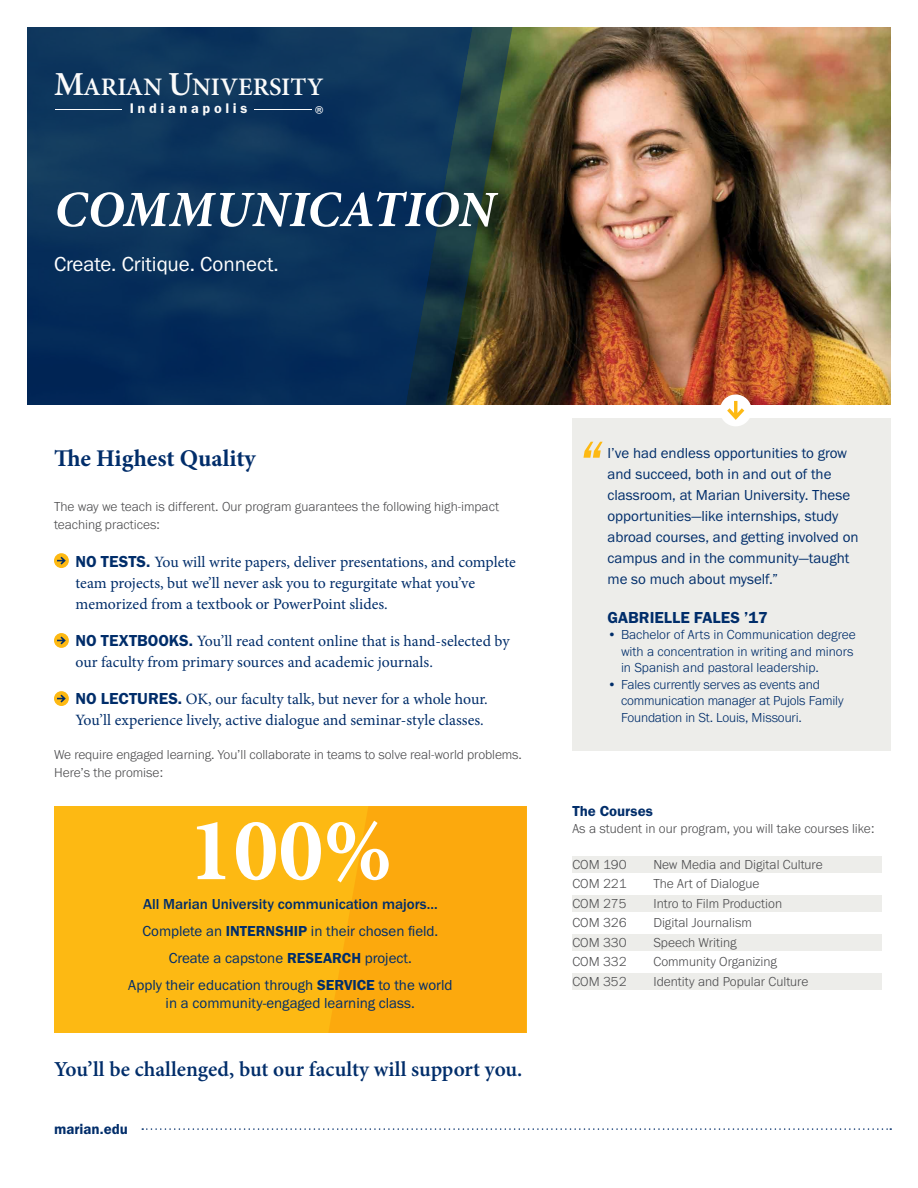
<style>
.page{position:relative;width:918px;height:1188px;background:#fff}
.page>*{position:absolute;margin:0;border:0;box-sizing:border-box;transform-origin:0 0}
.t1{font:700 90px "Minion Pro";color:#fff}
.t2{font:italic 700 51px "Minion Pro";color:#fff}
.t3{font:600 25.2px "Minion Pro";color:#fbfbfb}
.t4{font:700 24px "Minion Pro";color:#002d6a}
.t5{font:600 21.3px "Minion Pro";color:#002d6a}
.t6{font:21px "Franklin Gothic URW Boo";color:#fff}
.t7{font:18.6px "ITC Franklin Gothic Std";color:#fbfbfb}
.t8{font:16.5px "Franklin Gothic URW Dem";color:#002d6a}
.t9{font:15.75px/21px "Minion Pro";color:#002d6a}
.t10{font:15px/21px "Franklin Gothic URW Boo";color:#002d6a}
.t11{font:500 15px "Franklin Gothic URW";color:#002d6a}
.t12{font:15px "Franklin Gothic URW Dem";color:#002d6a}
.t13{font:600 14.4px "Franklin Gothic";letter-spacing:.25em;color:#fbfbfb}
.t14{font:300 13.5px/18px "Franklin Gothic URW";color:#4d4d4f}
.t15{font:300 13.5px/16.5px "Franklin Gothic URW";letter-spacing:-.01em;color:#002d6a}
.s1{font-size:33.6px}
.s2{font-family:"Franklin Gothic URW Dem";font-size:16.5px}
.s3{font-family:"Franklin Gothic URW Dem"}
</style>
<div class="page">
<div style="left:54px;top:806px;width:473px;height:227px;background:#fdb913"></div>
<svg style="left:329px;top:806px;width:198px;height:227px;fill:#fca90d"></svg>
<div style="left:572px;top:418px;width:319px;height:333px;background:#ededea"></div>
<img style="left:512px;top:27px;width:379px;height:378px">
<svg style="left:27px;top:27px;width:379px;height:378px;background:#0a325b"></svg>
<hr style="left:55px;top:110px;width:66px;height:1px;background:#fbfbfb">
<hr style="left:254px;top:110px;width:58px;height:1px;background:#fbfbfb">
<svg style="left:406px;top:27px;width:106px;height:378px;background:#283f42"></svg>
<svg style="left:583px;top:442px;width:20px;height:16px"></svg>
<div style="left:720px;top:394px;width:32px;height:32px;background:#fff;border-radius:50%"></div>
<svg style="left:727px;top:401px;width:17px;height:19px"></svg>
<svg style="left:142px;top:1128px;width:749px;height:2px"></svg>
<div style="left:54px;top:633px;width:15px;height:15px;background:#fdb913;border-radius:50%"></div>
<svg style="left:57px;top:637px;width:9px;height:7px"></svg>
<svg style="left:54px;top:553px;width:15px;height:15px"></svg>
<svg style="left:57px;top:557px;width:9px;height:8px"></svg>
<svg style="left:54px;top:691px;width:15px;height:15px"></svg>
<svg style="left:57px;top:695px;width:9px;height:8px"></svg>
<div style="left:572px;top:856px;width:310px;height:17px;background:#ededea"></div>
<div style="left:572px;top:895px;width:310px;height:16px;background:#ededea"></div>
<div style="left:572px;top:934px;width:310px;height:16px;background:#ededea"></div>
<div style="left:572px;top:973px;width:310px;height:16px;background:#ededea"></div>
<h3 class="t3" style="left:54px;top:70px;width:271px"><span class="s1">M</span>ARIAN <span class="s1">U</span>NIVERSITY</h3>
<p class="t13" style="left:130px;top:100px;width:119px">Indianapolis</p>
<h3 class="t7" style="left:314px;top:102px;width:16px">®</h3>
<h2 class="t2" style="left:54px;top:173px;width:442px">COMMUNICATION</h2>
<h3 class="t6" style="left:54px;top:250px;width:226px">Create. Critique. Connect.</h3>
<h3 class="t4" style="left:54px;top:441px;width:203px">The Highest Quality</h3>
<p class="t14" style="left:54px;top:497px;width:447px">The way we teach is different. Our program guarantees the following high-impact teaching practices:</p>
<p class="t9" style="left:76px;top:551px;width:442px"><span class="s2">NO TESTS.</span> You will write papers, deliver presentations, and complete team projects, but we’ll never ask you to regurgitate what you’ve memorized from a textbook or PowerPoint slides.</p>
<p class="t9" style="left:76px;top:630px;width:436px"><span class="s2">NO TEXTBOOKS.</span> You’ll read content online that is hand-selected by our faculty from primary sources and academic journals.</p>
<p class="t9" style="left:76px;top:689px;width:414px"><span class="s2">NO LECTURES.</span> OK, our faculty talk, but never for a whole hour.<br>You’ll experience lively, active dialogue and seminar-style classes.</p>
<p class="t14" style="left:54px;top:746px;width:470px">We require engaged learning. You’ll collaborate in teams to solve real-world problems.<br>Here’s the promise:</p>
<h1 class="t1" style="left:188px;top:787px;width:205px">100%</h1>
<p class="t11" style="left:143px;top:895px;width:296px">All Marian University communication majors...</p>
<p class="t10" style="left:128px;top:917px;width:326px;line-height:27px;text-align:center">Complete an <span class="s3">INTERNSHIP</span> in their chosen field.<br>Create a capstone <span class="s3">RESEARCH</span> project.<br>Apply their education through <span class="s3">SERVICE</span> to the world</p>
<p class="t10" style="left:166px;top:992px;width:251px">in a community-engaged learning class.</p>
<h3 class="t5" style="left:54px;top:1054px;width:470px">You’ll be challenged, but our faculty will support you.</h3>
<p class="t12" style="left:54px;top:1120px;width:75px">marian.edu</p>
<p class="t10" style="left:608px;top:442px;width:253px">I’ve had endless opportunities to grow and succeed, both in and out of the classroom, at Marian University. These opportunities—like internships, study abroad courses, and getting involved on campus and in the community—taught me so much about myself.”</p>
<p class="t8" style="left:608px;top:607px;width:162px">GABRIELLE FALES ’17</p>
<p class="t15" style="left:621px;top:626px;width:236px;text-indent:-14px">• Bachelor of Arts in Communication degree with a concentration in writing and minors in Spanish and pastoral leadership.</p>
<p class="t15" style="left:621px;top:676px;width:224px;text-indent:-14px">• Fales currently serves as events and communication manager at Pujols Family<br>Foundation in St. Louis, Missouri.</p>
<p class="t12" style="left:572px;top:802px;width:82px">The Courses</p>
<p class="t14" style="left:572px;top:819px;width:304px">As a student in our program, you will take courses like:</p>
<p class="t14" style="left:572px;top:855px;width:56px">COM 190</p>
<p class="t14" style="left:653px;top:855px;width:171px">New Media and Digital Culture</p>
<p class="t14" style="left:572px;top:874px;width:56px">COM 221</p>
<p class="t14" style="left:653px;top:874px;width:108px">The Art of Dialogue</p>
<p class="t14" style="left:572px;top:894px;width:56px">COM 275</p>
<p class="t14" style="left:653px;top:894px;width:130px">Intro to Film Production</p>
<p class="t14" style="left:572px;top:913px;width:56px">COM 326</p>
<p class="t14" style="left:653px;top:913px;width:100px">Digital Journalism</p>
<p class="t14" style="left:572px;top:933px;width:56px">COM 330</p>
<p class="t14" style="left:653px;top:933px;width:85px">Speech Writing</p>
<p class="t14" style="left:572px;top:952px;width:56px">COM 332</p>
<p class="t14" style="left:653px;top:952px;width:125px">Community Organizing</p>
<p class="t14" style="left:572px;top:972px;width:56px">COM 352</p>
<p class="t14" style="left:653px;top:972px;width:156px">Identity and Popular Culture</p>
</div>
